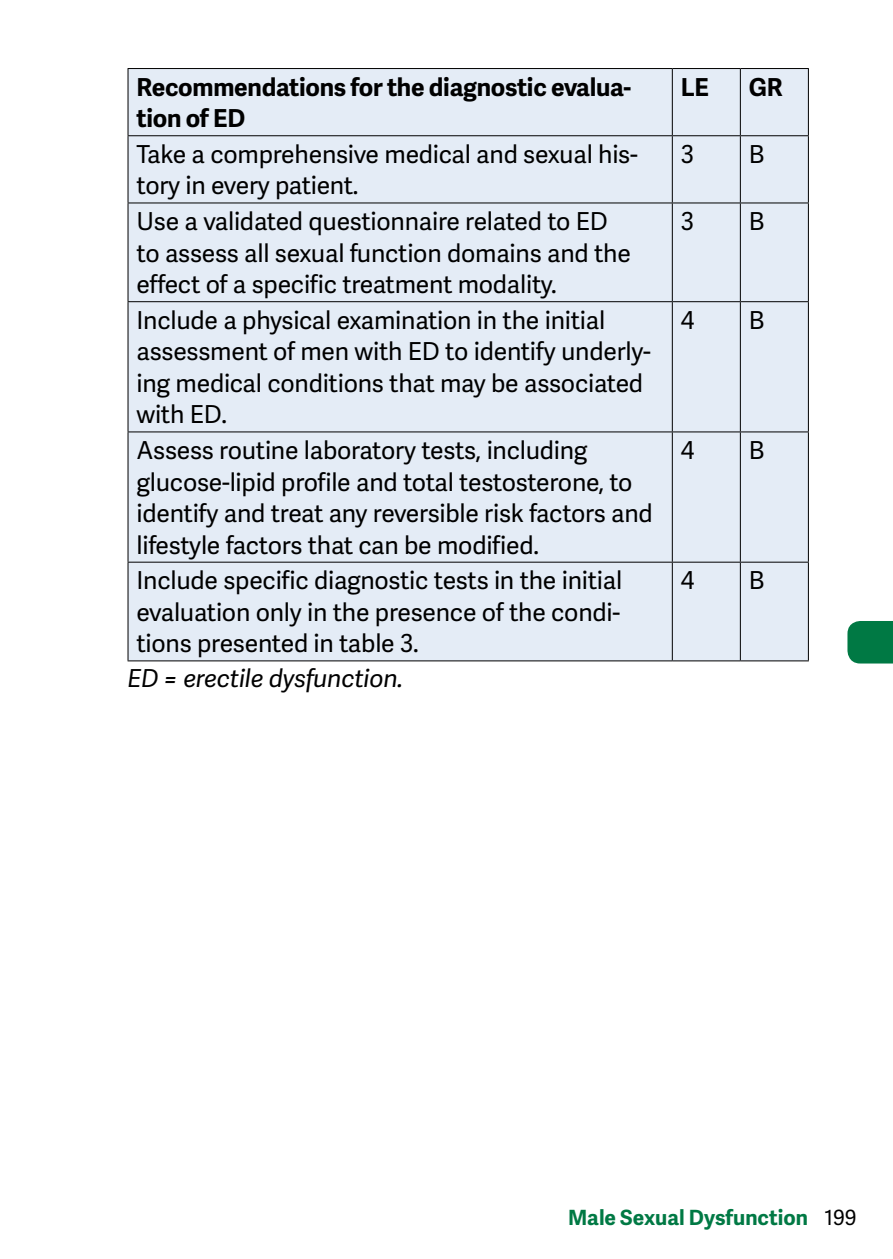
<style>
.page{position:relative;width:893px;height:1259px;background:#fff}
.page>*{position:absolute;margin:0;border:0;box-sizing:border-box;transform-origin:0 0}
.t1{font:24.6px/31.5px "Adelle Sans";letter-spacing:-.01em;color:#000}
.t2{font:700 24.6px/31.5px "Adelle Sans";letter-spacing:-.01em;color:#000}
.t3{font:italic 24.6px "Adelle Sans";letter-spacing:-.01em;color:#000}
.t4{font:700 21px "Adelle Sans";color:#007944}
.s1{font-weight:400;color:#000}
</style>
<div class="page">
<div style="left:847px;top:621px;width:46px;height:42px;background:#007944"></div>
<div style="left:129px;top:69px;width:679px;height:591px;background:#e4ecf6"></div>
<hr style="left:672px;top:69px;width:1px;height:66px;background:#000">
<hr style="left:740px;top:69px;width:1px;height:66px;background:#000">
<hr style="left:128px;top:135px;width:544px;height:1px;background:#000">
<hr style="left:672px;top:135px;width:68px;height:1px;background:#000">
<hr style="left:672px;top:136px;width:1px;height:66px;background:#000">
<hr style="left:740px;top:135px;width:69px;height:1px;background:#000">
<hr style="left:740px;top:136px;width:1px;height:66px;background:#000">
<hr style="left:128px;top:202px;width:544px;height:1px;background:#000">
<hr style="left:672px;top:202px;width:68px;height:1px;background:#000">
<hr style="left:672px;top:203px;width:1px;height:98px;background:#000">
<hr style="left:740px;top:202px;width:69px;height:1px;background:#000">
<hr style="left:740px;top:203px;width:1px;height:98px;background:#000">
<hr style="left:128px;top:301px;width:544px;height:1px;background:#000">
<hr style="left:672px;top:301px;width:68px;height:1px;background:#000">
<hr style="left:672px;top:302px;width:1px;height:129px;background:#000">
<hr style="left:740px;top:301px;width:69px;height:1px;background:#000">
<hr style="left:740px;top:302px;width:1px;height:129px;background:#000">
<hr style="left:128px;top:431px;width:544px;height:1px;background:#000">
<hr style="left:672px;top:431px;width:68px;height:1px;background:#000">
<hr style="left:672px;top:432px;width:1px;height:130px;background:#000">
<hr style="left:740px;top:431px;width:69px;height:1px;background:#000">
<hr style="left:740px;top:432px;width:1px;height:130px;background:#000">
<hr style="left:128px;top:561px;width:544px;height:1px;background:#000">
<hr style="left:672px;top:561px;width:68px;height:1px;background:#000">
<hr style="left:672px;top:562px;width:1px;height:98px;background:#000">
<hr style="left:740px;top:561px;width:69px;height:1px;background:#000">
<hr style="left:740px;top:562px;width:1px;height:98px;background:#000">
<hr style="left:128px;top:660px;width:544px;height:1px;background:#000">
<hr style="left:672px;top:660px;width:68px;height:1px;background:#000">
<hr style="left:740px;top:660px;width:69px;height:1px;background:#000">
<hr style="left:128px;top:68px;width:544px;height:1px;background:#000">
<hr style="left:127px;top:69px;width:2px;height:66px;background:#000">
<hr style="left:672px;top:68px;width:68px;height:1px;background:#000">
<hr style="left:740px;top:68px;width:69px;height:1px;background:#000">
<hr style="left:808px;top:69px;width:1px;height:66px;background:#000">
<hr style="left:127px;top:136px;width:2px;height:66px;background:#000">
<hr style="left:808px;top:136px;width:1px;height:66px;background:#000">
<hr style="left:127px;top:203px;width:2px;height:98px;background:#000">
<hr style="left:808px;top:203px;width:1px;height:98px;background:#000">
<hr style="left:127px;top:302px;width:2px;height:129px;background:#000">
<hr style="left:808px;top:302px;width:1px;height:129px;background:#000">
<hr style="left:127px;top:432px;width:2px;height:130px;background:#000">
<hr style="left:808px;top:432px;width:1px;height:130px;background:#000">
<hr style="left:127px;top:562px;width:2px;height:98px;background:#000">
<hr style="left:808px;top:562px;width:1px;height:98px;background:#000">
<p class="t2" style="left:137px;top:70px;width:496px">Recommendations for the diagnostic evalua&shy;tion of ED</p>
<p class="t2" style="left:681px;top:70px;width:30px">LE</p>
<p class="t2" style="left:749px;top:70px;width:35px">GR</p>
<p class="t1" style="left:137px;top:138px;width:503px">Take a comprehensive medical and sexual his&shy;tory in every patient.</p>
<p class="t1" style="left:681px;top:138px;width:15px">3</p>
<p class="t1" style="left:749px;top:138px;width:17px">B</p>
<p class="t1" style="left:137px;top:205px;width:496px">Use a validated questionnaire related to ED to assess all sexual function domains and the effect of a specific treatment modality.</p>
<p class="t1" style="left:681px;top:205px;width:15px">3</p>
<p class="t1" style="left:749px;top:205px;width:17px">B</p>
<p class="t1" style="left:137px;top:304px;width:516px">Include a physical examination in the initial assessment of men with ED to identify underly&shy;ing medical conditions that may be associated with ED.</p>
<p class="t1" style="left:681px;top:304px;width:15px">4</p>
<p class="t1" style="left:749px;top:304px;width:17px">B</p>
<p class="t1" style="left:137px;top:434px;width:518px">Assess routine laboratory tests, including glucose-lipid profile and total testosterone, to identify and treat any reversible risk factors and lifestyle factors that can be modified.</p>
<p class="t1" style="left:681px;top:434px;width:15px">4</p>
<p class="t1" style="left:749px;top:434px;width:17px">B</p>
<p class="t1" style="left:137px;top:564px;width:487px;text-align:justify">Include specific diagnostic tests in the initial evaluation only in the presence of the condi&shy;tions presented in table 3.</p>
<p class="t1" style="left:681px;top:564px;width:15px">4</p>
<p class="t1" style="left:749px;top:564px;width:17px">B</p>
<p class="t3" style="left:128px;top:660px;width:277px">ED = erectile dysfunction.</p>
<p class="t4" style="left:568px;top:1202px;width:290px">Male Sexual Dysfunction <span class="s1">199</span></p>
</div>
